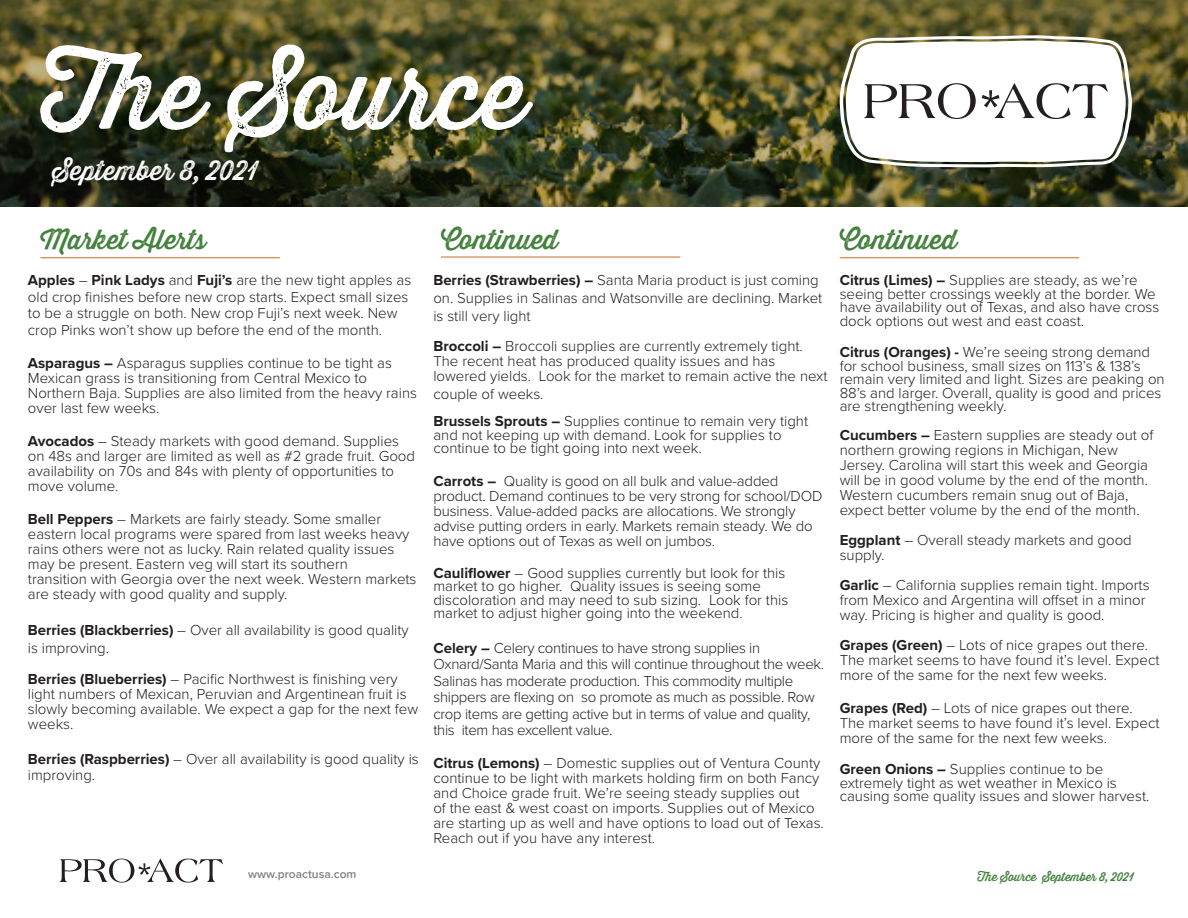
<style>
.page{position:relative;width:1188px;height:918px;background:#fff}
.page>*{position:absolute;margin:0;border:0;box-sizing:border-box;transform-origin:0 0}
.t1{font:99px "Thirsty Rough Reg One";color:#fff}
.t2{font:27px "Thirsty Rough Reg One";color:#42803c}
.t3{font:27px "Thirsty Rough Reg Two";color:#fff}
.t4{font:300 15px/15px "Proxima Nova";color:#231f20}
.t5{font:300 15px/16.5px "Proxima Nova";letter-spacing:-.02em;color:#231f20}
.t6{font:12px "Thirsty Rough Reg One";color:#42803c}
.t7{font:600 12px "Proxima Nova";color:#808285}
.s1{font-weight:700}
</style>
<div class="page">
<img style="left:0;top:0;width:1188px;height:207px">
<svg style="left:840px;top:35px;width:292px;height:132px"></svg>
<hr style="left:40px;top:257px;width:240px;height:1px;background:#d16727">
<hr style="left:441px;top:257px;width:239px;height:1px;background:#d16727">
<hr style="left:840px;top:257px;width:239px;height:1px;background:#d16727">
<svg style="left:59px;top:859px;width:164px;height:24px"></svg>
<h1 class="t1" style="left:40px;top:20px;width:488px">The Source</h1>
<h2 class="t3" style="left:53px;top:151px;width:207px">September 8, 2021</h2>
<h2 class="t2" style="left:40px;top:220px;width:167px">Market Alerts</h2>
<p class="t4" style="left:28px;top:271px;width:385px;line-height:16.5px"><span class="s1">Apples</span> – <span class="s1">Pink Ladys</span> and <span class="s1">Fuji’s</span> are the new tight apples as old crop finishes before new crop starts. Expect small sizes to be a struggle on both. New crop Fuji’s next week. New crop Pinks won’t show up before the end of the month.</p>
<p class="t4" style="left:28px;top:355px;width:366px"><span class="s1">Asparagus –</span> Asparagus supplies continue to be tight as<br>Mexican grass is transitioning from Central Mexico to</p>
<p class="t4" style="left:28px;top:385px;width:391px">Northern Baja. Supplies are also limited from the heavy rains over last few weeks.</p>
<p class="t4" style="left:28px;top:433px;width:389px"><span class="s1">Avocados</span> – Steady markets with good demand. Supplies on 48s and larger are limited as well as #2 grade fruit. Good availability on 70s and 84s with plenty of opportunities to move volume.</p>
<p class="t4" style="left:28px;top:511px;width:355px"><span class="s1">Bell Peppers</span> – Markets are fairly steady. Some smaller</p>
<p class="t4" style="left:28px;top:526px;width:383px">eastern local programs were spared from last weeks heavy rains others were not as lucky. Rain related quality issues may be present. Eastern veg will start its southern</p>
<p class="t4" style="left:28px;top:571px;width:390px">transition with Georgia over the next week. Western markets are steady with good quality and supply.</p>
<p class="t4" style="left:28px;top:620px;width:382px;line-height:18px"><span class="s1">Berries (Blackberries)</span> – Over all availability is good quality is improving.</p>
<p class="t4" style="left:28px;top:671px;width:392px"><span class="s1">Berries (Blueberries)</span> – Pacific Northwest is finishing very light numbers of Mexican, Peruvian and Argentinean fruit is slowly becoming available. We expect a gap for the next few weeks.</p>
<p class="t4" style="left:28px;top:750px;width:392px;line-height:16.5px"><span class="s1">Berries (Raspberries)</span> – Over all availability is good quality is improving.</p>
<h2 class="t2" style="left:441px;top:220px;width:119px">Continued</h2>
<h2 class="t2" style="left:840px;top:220px;width:119px">Continued</h2>
<p class="t4" style="left:433px;top:271px;width:391px;line-height:18px"><span class="s1">Berries (Strawberries) –</span> Santa Maria product is just coming on. Supplies in Salinas and Watsonville are declining. Market is still very light</p>
<p class="t4" style="left:433px;top:338px;width:371px"><span class="s1">Broccoli –</span> Broccoli supplies are currently extremely tight.<br>The recent heat has produced quality issues and has</p>
<p class="t4" style="left:433px;top:367px;width:396px;line-height:18px">lowered yields. Look for the market to remain active the next couple of weeks.</p>
<p class="t4" style="left:433px;top:414px;width:376px;line-height:13.5px"><span class="s1">Brussels Sprouts –</span> Supplies continue to remain very tight and not keeping up with demand. Look for supplies to</p>
<p class="t4" style="left:433px;top:440px;width:270px">continue to be tight going into next week.</p>
<p class="t4" style="left:433px;top:473px;width:390px"><span class="s1">Carrots –</span> Quality is good on all bulk and value-added product. Demand continues to be very strong for school/DOD business. Value-added packs are allocations. We strongly advise putting orders in early. Markets remain steady. We do have options out of Texas as well on jumbos.</p>
<p class="t4" style="left:433px;top:565px;width:353px"><span class="s1">Cauliflower</span> – Good supplies currently but look for this</p>
<p class="t4" style="left:433px;top:578px;width:329px">market to go higher. Quality issues is seeing some</p>
<p class="t4" style="left:433px;top:592px;width:356px">discoloration and may need to sub sizing. Look for this</p>
<p class="t4" style="left:433px;top:605px;width:311px">market to adjust higher going into the weekend.</p>
<p class="t5" style="left:433px;top:639px;width:328px"><span class="s1">Celery –</span> Celery continues to have strong supplies in</p>
<p class="t5" style="left:433px;top:655px;width:392px">Oxnard/Santa Maria and this will continue throughout the week.<br>Salinas has moderate production. This commodity multiple shippers are flexing on so promote as much as possible. Row crop items are getting active but in terms of value and quality, this item has excellent value.</p>
<p class="t4" style="left:433px;top:755px;width:392px"><span class="s1">Citrus (Lemons)</span> – Domestic supplies out of Ventura County continue to be light with markets holding firm on both Fancy and Choice grade fruit. We’re seeing steady supplies out<br>of the east &amp; west coast on imports. Supplies out of Mexico are starting up as well and have options to load out of Texas.<br>Reach out if you have any interest.</p>
<p class="t4" style="left:840px;top:273px;width:321px;line-height:13.5px"><span class="s1">Citrus (Limes) –</span> Supplies are steady, as we’re seeing better crossings weekly at the border. We have availability out of Texas, and also have cross dock options out west and east coast.</p>
<p class="t4" style="left:840px;top:345px;width:327px;line-height:13.5px"><span class="s1">Citrus (Oranges) -</span> We’re seeing strong demand for school business, small sizes on 113’s &amp; 138’s remain very limited and light. Sizes are peaking on 88’s and larger. Overall, quality is good and prices are strengthening weekly.</p>
<p class="t4" style="left:840px;top:427px;width:315px"><span class="s1">Cucumbers –</span> Eastern supplies are steady out of northern growing regions in Michigan, New</p>
<p class="t4" style="left:840px;top:457px;width:310px;text-align:justify">Jersey. Carolina will start this week and Georgia will be in good volume by the end of the month.<br>Western cucumbers remain snug out of Baja,</p>
<p class="t4" style="left:840px;top:502px;width:301px">expect better volume by the end of the month.</p>
<p class="t4" style="left:840px;top:532px;width:294px"><span class="s1">Eggplant</span> – Overall steady markets and good supply.</p>
<p class="t4" style="left:840px;top:577px;width:311px"><span class="s1">Garlic</span> – California supplies remain tight. Imports from Mexico and Argentina will offset in a minor way. Pricing is higher and quality is good.</p>
<p class="t4" style="left:840px;top:637px;width:321px"><span class="s1">Grapes (Green)</span> – Lots of nice grapes out there.<br>The market seems to have found it’s level. Expect more of the same for the next few weeks.</p>
<p class="t4" style="left:840px;top:700px;width:321px"><span class="s1">Grapes (Red)</span> – Lots of nice grapes out there.<br>The market seems to have found it’s level. Expect more of the same for the next few weeks.</p>
<p class="t4" style="left:840px;top:761px;width:265px"><span class="s1">Green Onions –</span> Supplies continue to be</p>
<p class="t4" style="left:840px;top:775px;width:279px">extremely tight as wet weather in Mexico is</p>
<p class="t4" style="left:840px;top:788px;width:311px">causing some quality issues and slower harvest.</p>
<p class="t7" style="left:248px;top:865px;width:110px">www.proactusa.com</p>
<p class="t6" style="left:978px;top:867px;width:158px">The Source September 8, 2021</p>
</div>
